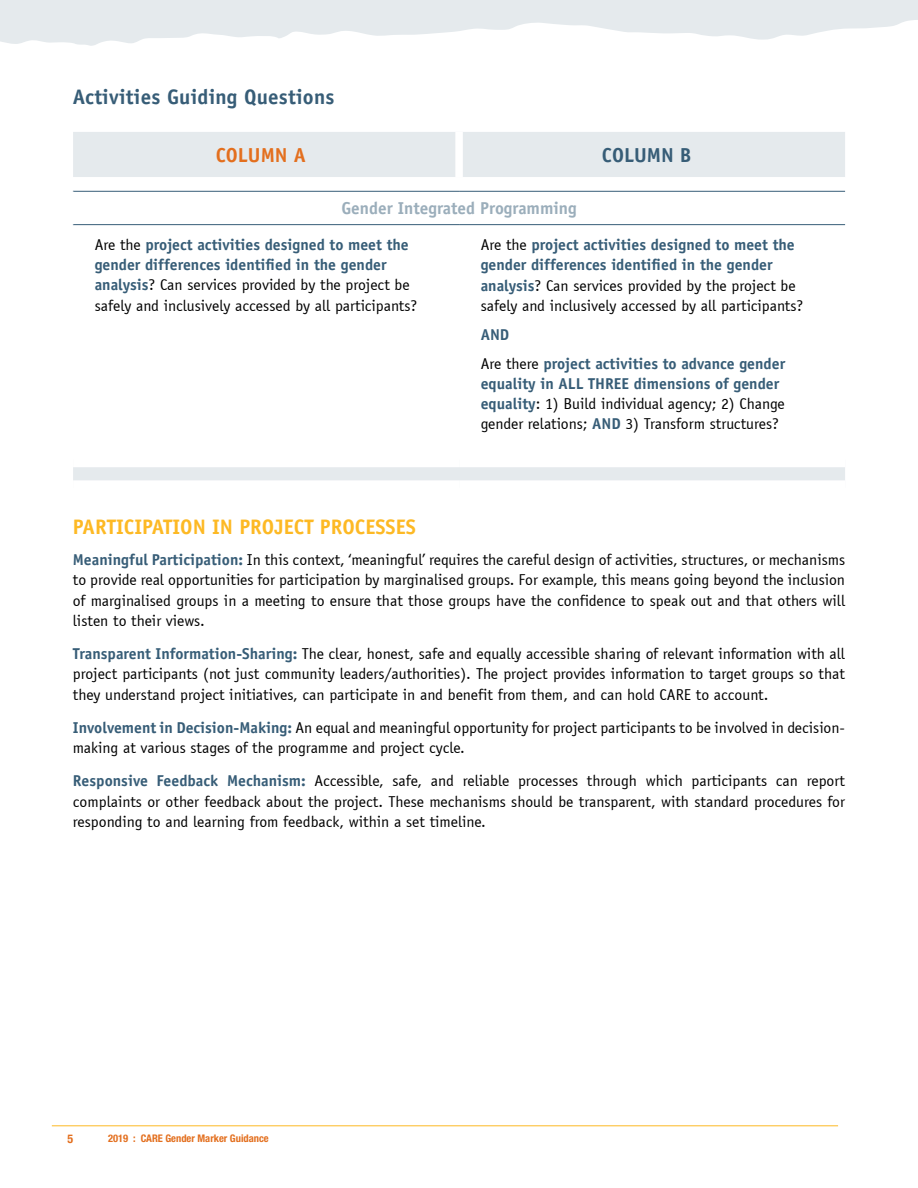
<style>
.page{position:relative;width:918px;height:1188px;background:#fff}
.page>*{position:absolute;margin:0;border:0;box-sizing:border-box;transform-origin:0 0}
.t1{font:700 21px "Officina Sans Std";color:#fdb924}
.t2{font:700 21px "Officina Sans Std";letter-spacing:.01em;color:#375d77}
.t3{font:700 20.25px "Officina Sans Std";color:#e36f1e}
.t4{font:700 20.25px "Officina Sans Std";color:#375d77}
.t5{font:700 17.25px "Officina Sans Std";color:#9baebb}
.t6{font:15.75px/20.2px "Officina Sans";color:#000}
.t7{font:700 15.75px/20.2px "Officina Sans Std";color:#375d77}
.t8{font:700 condensed 12px "Helvetica Neue LT Std";color:#e36f1e}
.t9{font:700 condensed 10.5px "Helvetica Neue LT Std";color:#e36f1e}
.s1{font-family:"Officina Sans";font-weight:400;color:#000}
.s2{font-family:"Officina Sans Std";font-weight:700;color:#375d77}
</style>
<div class="page">
<hr style="left:52px;top:1125px;width:786px;height:1px;background:#fdb924">
<div style="left:0;top:0;width:918px;height:54px;background:#e5eaed"></div>
<svg style="left:0;top:20px;width:918px;height:34px;fill:#fff"></svg>
<svg style="left:73px;top:132px;width:772px;height:348px"></svg>
<svg style="left:73px;top:177px;width:772px;height:14px"></svg>
<div style="left:455px;top:132px;width:8px;height:45px;background:#fff"></div>
<div style="left:73px;top:452px;width:386px;height:15px;background:#fff"></div>
<div style="left:459px;top:452px;width:386px;height:15px;background:#fff"></div>
<hr style="left:73px;top:191px;width:386px;height:1px;background:#375d77">
<hr style="left:459px;top:191px;width:386px;height:1px;background:#375d77">
<hr style="left:73px;top:224px;width:386px;height:1px;background:#375d77">
<hr style="left:459px;top:224px;width:386px;height:1px;background:#375d77">
<hr style="left:73px;top:191px;width:1px;height:33px;background:#fff">
<h1 class="t2" style="left:73px;top:84px;width:263px">Activities Guiding Questions</h1>
<p class="t3" style="left:216px;top:142px;width:92px">COLUMN A</p>
<p class="t4" style="left:602px;top:142px;width:91px">COLUMN B</p>
<p class="t5" style="left:341px;top:198px;width:237px">Gender Integrated Programming</p>
<p class="t7" style="left:95px;top:234px;width:316px"><span class="s1">Are the</span> project activities designed to meet the gender differences identified in the gender</p>
<p class="t6" style="left:95px;top:275px;width:324px"><span class="s2">analysis</span>? Can services provided by the project be safely and inclusively accessed by all participants?</p>
<p class="t7" style="left:481px;top:234px;width:316px"><span class="s1">Are the</span> project activities designed to meet the gender differences identified in the gender</p>
<p class="t6" style="left:481px;top:275px;width:324px"><span class="s2">analysis</span>? Can services provided by the project be safely and inclusively accessed by all participants?</p>
<p class="t7" style="left:481px;top:320px;width:306px;line-height:29px">AND<br><span class="s1">Are there</span> project activities to advance gender</p>
<p class="t7" style="left:481px;top:373px;width:300px">equality in ALL THREE dimensions of gender</p>
<p class="t6" style="left:481px;top:394px;width:306px"><span class="s2">equality</span>: 1) Build individual agency; 2) Change gender relations; <span class="s2">AND</span> 3) Transform structures?</p>
<h1 class="t1" style="left:73px;top:514px;width:345px">PARTICIPATION IN PROJECT PROCESSES</h1>
<p class="t6" style="left:73px;top:550px;width:774px;text-align:justify"><span class="s2">Meaningful Participation:</span> In this context, ‘meaningful’ requires the careful design of activities, structures, or mechanisms to provide real opportunities for participation by marginalised groups. For example, this means going beyond the inclusion of marginalised groups in a meeting to ensure that those groups have the confidence to speak out and that others will listen to their views.</p>
<p class="t6" style="left:73px;top:644px;width:774px;text-align:justify"><span class="s2">Transparent Information-Sharing:</span> The clear, honest, safe and equally accessible sharing of relevant information with all project participants (not just community leaders/authorities). The project provides information to target groups so that they understand project initiatives, can participate in and benefit from them, and can hold CARE to account.</p>
<p class="t6" style="left:73px;top:717px;width:774px"><span class="s2">Involvement in Decision-Making:</span> An equal and meaningful opportunity for project participants to be involved in decision&shy;making at various stages of the programme and project cycle.</p>
<p class="t6" style="left:73px;top:771px;width:774px;text-align:justify"><span class="s2">Responsive Feedback Mechanism:</span> Accessible, safe, and reliable processes through which participants can report complaints or other feedback about the project. These mechanisms should be transparent, with standard procedures for responding to and learning from feedback, within a set timeline.</p>
<p class="t8" style="left:68px;top:1132px;width:7px">5</p>
<p class="t9" style="left:108px;top:1132px;width:162px">2019 : CARE Gender Marker Guidance</p>
</div>
